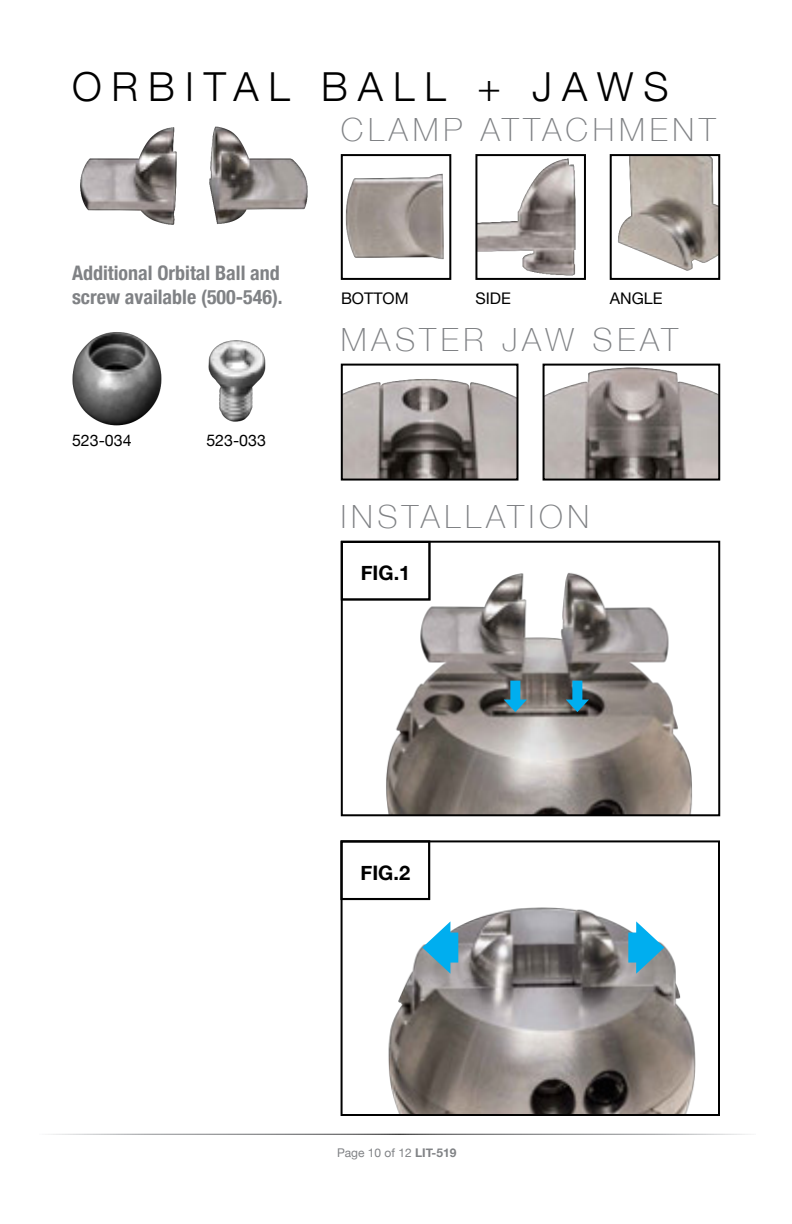
<style>
.page{position:relative;width:792px;height:1224px;background:#fff}
.page>*{position:absolute;margin:0;border:0;box-sizing:border-box;transform-origin:0 0}
.t1{font:300 40px "Helvetica Neue";letter-spacing:.25em;color:#000}
.t2{font:100 32px "Helvetica Neue";letter-spacing:.15em;color:#808285}
.t3{font:700 condensed 20px/24px "Helvetica Neue";color:#808285}
.t4{font:700 20px "Helvetica Neue";color:#000}
.t5{font:16px "Helvetica Neue";color:#000}
.t6{font:12px "Helvetica Neue";color:#808285}
.s1{font-weight:700}
</style>
<div class="page">
<img style="left:618px;top:157px;width:99px;height:114px">
<div style="left:610px;top:154px;width:110px;height:126px;border:2px solid #000"></div>
<img style="left:345px;top:173px;width:99px;height:87px">
<div style="left:341px;top:154px;width:110px;height:126px;border:2px solid #000"></div>
<img style="left:478px;top:158px;width:98px;height:118px">
<div style="left:475px;top:154px;width:111px;height:126px;border:2px solid #000"></div>
<img style="left:546px;top:367px;width:171px;height:111px">
<div style="left:543px;top:364px;width:177px;height:117px;border:2px solid #000"></div>
<img style="left:344px;top:379px;width:171px;height:99px">
<div style="left:341px;top:364px;width:177px;height:117px;border:2px solid #000"></div>
<img style="left:386px;top:572px;width:306px;height:241px">
<div style="left:341px;top:541px;width:379px;height:275px;border:2px solid #000"></div>
<img style="left:344px;top:843px;width:352px;height:270px">
<div style="left:341px;top:840px;width:379px;height:276px;border:2px solid #000"></div>
<div style="left:342px;top:542px;width:88px;height:58px;background:#fff"></div>
<div style="left:342px;top:841px;width:87px;height:58px;background:#fff"></div>
<div style="left:510px;top:681px;width:10px;height:22px;background:#00aeef"></div>
<svg style="left:504px;top:700px;width:23px;height:12px"></svg>
<div style="left:439px;top:933px;width:19px;height:30px;background:#00aeef"></div>
<svg style="left:422px;top:921px;width:28px;height:53px"></svg>
<div style="left:572px;top:681px;width:10px;height:22px;background:#00aeef"></div>
<svg style="left:566px;top:700px;width:23px;height:12px"></svg>
<div style="left:628px;top:933px;width:19px;height:30px;background:#00aeef"></div>
<svg style="left:636px;top:921px;width:28px;height:53px"></svg>
<div style="left:341px;top:840px;width:89px;height:60px;border:2px solid #000"></div>
<div style="left:341px;top:541px;width:89px;height:59px;border:2px solid #000"></div>
<img style="left:72px;top:332px;width:90px;height:94px">
<img style="left:80px;top:126px;width:228px;height:99px">
<img style="left:208px;top:340px;width:58px;height:82px">
<h1 class="t1" style="left:72px;top:54px;width:598px">ORBITAL BALL + JAWS</h1>
<h2 class="t2" style="left:341px;top:105px;width:376px">CLAMP ATTACHMENT</h2>
<p class="t3" style="left:72px;top:259px;width:212px">Additional Orbital Ball and screw available (500-546).</p>
<p class="t5" style="left:72px;top:429px;width:61px">523-034</p>
<p class="t5" style="left:206px;top:429px;width:61px">523-033</p>
<p class="t5" style="left:341px;top:287px;width:69px">BOTTOM</p>
<p class="t5" style="left:475px;top:287px;width:37px">SIDE</p>
<p class="t5" style="left:610px;top:287px;width:54px">ANGLE</p>
<h2 class="t2" style="left:341px;top:316px;width:339px">MASTER JAW SEAT</h2>
<h2 class="t2" style="left:341px;top:492px;width:250px">INSTALLATION</h2>
<p class="t4" style="left:361px;top:558px;width:51px">FIG.1</p>
<p class="t4" style="left:361px;top:857px;width:51px">FIG.2</p>
<p class="t6" style="left:337px;top:1145px;width:121px">Page 10 of 12 <span class="s1">LIT-519</span></p>
</div>
